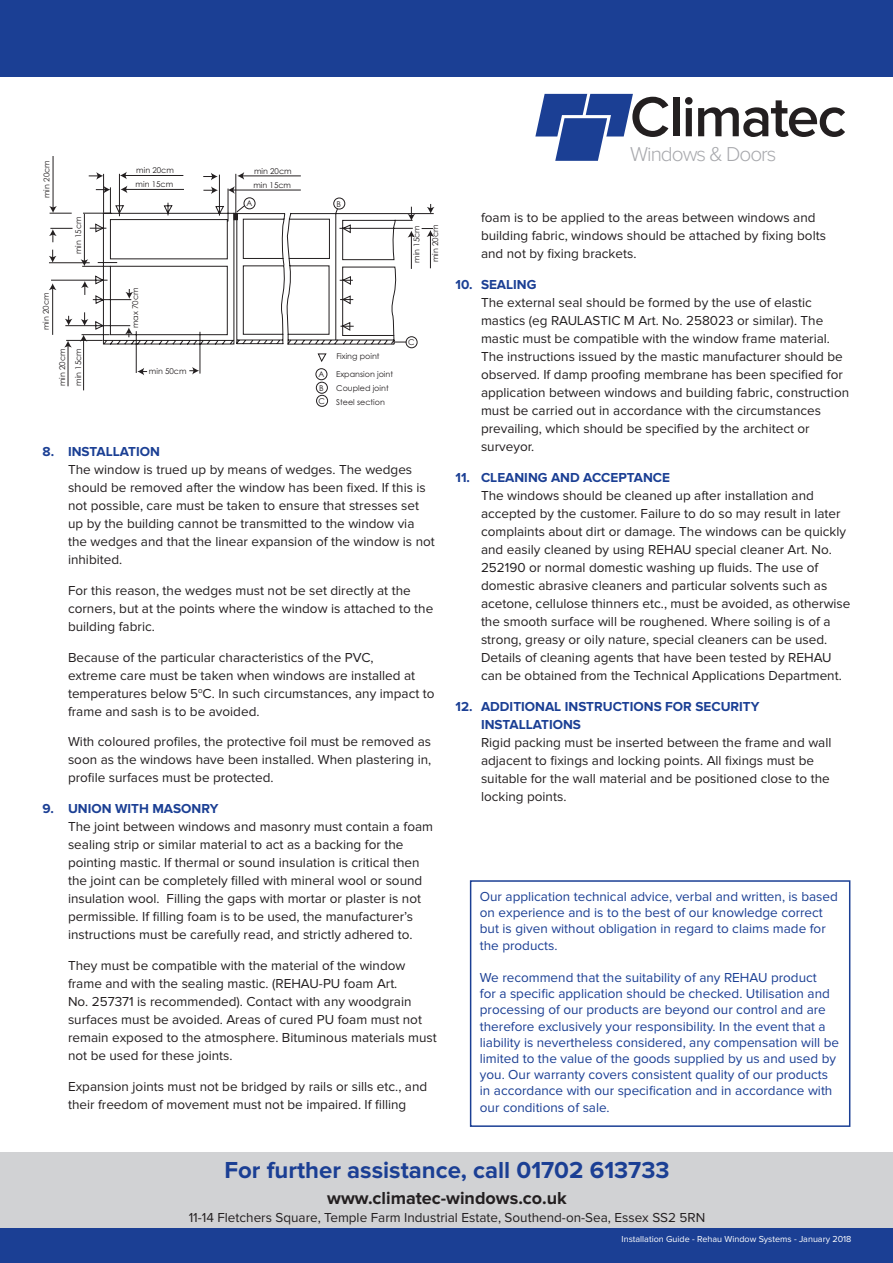
<style>
.page{position:relative;width:893px;height:1263px;background:#fff}
.page>*{position:absolute;margin:0;border:0;box-sizing:border-box;transform-origin:0 0}
.t1{font:600 58.35px "Proxima Nova";letter-spacing:-.03em;color:#231f20}
.t2{font:700 24px "Proxima Nova";color:#1b3f94}
.t3{font:300 20.85px "Proxima Nova";letter-spacing:-.05em;color:#a8a9ad}
.t4{font:700 18px "Proxima Nova";color:#231f20}
.t5{font:13.5px/18px "Proxima Nova";color:#231f20}
.t6{font:13.5px/16.2px "Proxima Nova";color:#1b3f94}
.t7{font:9px "Proxima Nova";color:#fff}
.t8{font:7.95px/14px "Century Gothic";color:#231f20}
.s1{font-weight:700;color:#1b3f94}
</style>
<div class="page">
<div style="left:470px;top:880px;width:380px;height:247px;border:2px solid #1b3f94"></div>
<svg style="left:49px;top:173px;width:385px;height:201px"></svg>
<svg style="left:192px;top:367px;width:7px;height:7px"></svg>
<svg style="left:125px;top:289px;width:8px;height:10px"></svg>
<svg style="left:427px;top:204px;width:7px;height:10px"></svg>
<hr style="left:430px;top:235px;width:1px;height:33px;background:#231f20">
<svg style="left:427px;top:230px;width:7px;height:7px"></svg>
<svg style="left:89px;top:172px;width:14px;height:8px"></svg>
<svg style="left:203px;top:173px;width:15px;height:7px"></svg>
<svg style="left:203px;top:186px;width:15px;height:8px"></svg>
<svg style="left:96px;top:186px;width:14px;height:7px"></svg>
<hr style="left:125px;top:175px;width:58px;height:1px;background:#231f20">
<svg style="left:120px;top:172px;width:7px;height:7px"></svg>
<hr style="left:242px;top:175px;width:59px;height:1px;background:#231f20">
<svg style="left:237px;top:172px;width:7px;height:8px"></svg>
<hr style="left:125px;top:189px;width:59px;height:1px;background:#231f20">
<svg style="left:121px;top:186px;width:6px;height:7px"></svg>
<svg style="left:125px;top:327px;width:8px;height:10px"></svg>
<svg style="left:137px;top:368px;width:10px;height:7px"></svg>
<svg style="left:65px;top:316px;width:7px;height:10px"></svg>
<svg style="left:81px;top:312px;width:7px;height:14px"></svg>
<hr style="left:84px;top:214px;width:1px;height:47px;background:#231f20">
<svg style="left:81px;top:259px;width:7px;height:7px"></svg>
<hr style="left:53px;top:156px;width:1px;height:52px;background:#231f20">
<svg style="left:49px;top:206px;width:8px;height:7px"></svg>
<hr style="left:83px;top:340px;width:1px;height:50px;background:#231f20">
<svg style="left:80px;top:335px;width:7px;height:7px"></svg>
<hr style="left:68px;top:345px;width:1px;height:41px;background:#231f20">
<svg style="left:64px;top:341px;width:8px;height:6px"></svg>
<hr style="left:52px;top:288px;width:1px;height:47px;background:#231f20">
<svg style="left:49px;top:283px;width:7px;height:7px"></svg>
<svg style="left:49px;top:229px;width:8px;height:13px"></svg>
<svg style="left:49px;top:250px;width:7px;height:13px"></svg>
<svg style="left:81px;top:281px;width:8px;height:14px"></svg>
<svg style="left:228px;top:186px;width:190px;height:221px"></svg>
<svg style="left:90px;top:228px;width:16px;height:1px"></svg>
<div style="left:0;top:1152px;width:893px;height:77px;background:#d1d2d4"></div>
<div style="left:0;top:0;width:893px;height:77px;background:#1b3f94"></div>
<div style="left:0;top:1229px;width:893px;height:34px;background:#1b3f94"></div>
<svg style="left:535px;top:94px;width:98px;height:67px"></svg>
<p class="t8" style="left:40px;top:198px;width:39px;rotate:-90deg">min 20cm</p>
<p class="t8" style="left:71px;top:254px;width:39px;rotate:-90deg">min 15cm</p>
<p class="t8" style="left:136px;top:163px;width:40px">min 20cm min 15cm</p>
<p class="t8" style="left:253px;top:164px;width:40px">min 20cm min 15cm</p>
<p class="t8" style="left:246px;top:196px;width:7px">A</p>
<p class="t8" style="left:337px;top:197px;width:6px">B</p>
<p class="t8" style="left:39px;top:330px;width:39px;rotate:-90deg">min 20cm</p>
<p class="t8" style="left:128px;top:328px;width:42px;rotate:-90deg">max 70cm</p>
<p class="t8" style="left:55px;top:386px;width:39px;rotate:-90deg">min 20cm</p>
<p class="t8" style="left:71px;top:386px;width:39px;rotate:-90deg">min 15cm</p>
<p class="t8" style="left:149px;top:364px;width:39px">min 50cm</p>
<p class="t8" style="left:319px;top:367px;width:7px;line-height:13.5px">A<br>B</p>
<p class="t8" style="left:319px;top:394px;width:8px">C</p>
<p class="t8" style="left:336px;top:348px;width:58px;line-height:17.4px">Fixing point<br>Expansion joint</p>
<p class="t8" style="left:336px;top:381px;width:54px;line-height:13.5px">Coupled joint<br>Steel section</p>
<p class="t8" style="left:410px;top:263px;width:39px;rotate:-90deg">min 15cm</p>
<p class="t8" style="left:428px;top:262px;width:39px;rotate:-90deg">min 20cm</p>
<p class="t8" style="left:408px;top:335px;width:8px">C</p>
<p class="t5" style="left:68px;top:443px;width:368px;text-indent:-26px"><span class="s1">8. INSTALLATION<br></span>The window is trued up by means of wedges. The wedges should be removed after the window has been fixed. If this is not possible, care must be taken to ensure that stresses set up by the building cannot be transmitted to the window via the wedges and that the linear expansion of the window is not inhibited.</p>
<p class="t5" style="left:68px;top:582px;width:367px">For this reason, the wedges must not be set directly at the corners, but at the points where the window is attached to the building fabric.</p>
<p class="t5" style="left:68px;top:649px;width:368px">Because of the particular characteristics of the PVC,<br>extreme care must be taken when windows are installed at temperatures below 5<sup>o</sup>C. In such circumstances, any impact to frame and sash is to be avoided.</p>
<p class="t5" style="left:68px;top:733px;width:365px;text-align:justify">With coloured profiles, the protective foil must be removed as soon as the windows have been installed. When plastering in, profile surfaces must be protected.</p>
<p class="t5" style="left:68px;top:800px;width:367px;text-indent:-26px"><span class="s1">9. UNION WITH MASONRY<br></span>The joint between windows and masonry must contain a foam sealing strip or similar material to act as a backing for the pointing mastic. If thermal or sound insulation is critical then the joint can be completely filled with mineral wool or sound insulation wool. Filling the gaps with mortar or plaster is not permissible. If filling foam is to be used, the manufacturer’s instructions must be carefully read, and strictly adhered to.</p>
<p class="t5" style="left:68px;top:957px;width:370px">They must be compatible with the material of the window frame and with the sealing mastic. (REHAU-PU foam Art.<br>No. 257371 is recommended). Contact with any woodgrain surfaces must be avoided. Areas of cured PU foam must not remain exposed to the atmosphere. Bituminous materials must not be used for these joints.</p>
<p class="t5" style="left:68px;top:1078px;width:361px">Expansion joints must not be bridged by rails or sills etc., and their freedom of movement must not be impaired. If filling</p>
<p class="t1" style="left:630px;top:83px;width:218px">Climatec</p>
<p class="t3" style="left:630px;top:142px;width:148px">Windows &amp; Doors</p>
<p class="t5" style="left:481px;top:209px;width:346px">foam is to be applied to the areas between windows and building fabric, windows should be attached by fixing bolts and not by fixing brackets.</p>
<p class="t5" style="left:481px;top:276px;width:370px;text-indent:-26px"><span class="s1">10. SEALING<br></span>The external seal should be formed by the use of elastic mastics (eg RAULASTIC M Art. No. 258023 or similar). The mastic must be compatible with the window frame material.<br>The instructions issued by the mastic manufacturer should be observed. If damp proofing membrane has been specified for application between windows and building fabric, construction must be carried out in accordance with the circumstances prevailing, which should be specified by the architect or surveyor.</p>
<p class="t5" style="left:481px;top:469px;width:371px;text-indent:-26px"><span class="s1">11. CLEANING AND ACCEPTANCE<br></span>The windows should be cleaned up after installation and accepted by the customer. Failure to do so may result in later complaints about dirt or damage. The windows can be quickly and easily cleaned by using REHAU special cleaner Art. No.<br>252190 or normal domestic washing up fluids. The use of domestic abrasive cleaners and particular solvents such as acetone, cellulose thinners etc., must be avoided, as otherwise the smooth surface will be roughened. Where soiling is of a strong, greasy or oily nature, special cleaners can be used.<br>Details of cleaning agents that have been tested by REHAU can be obtained from the Technical Applications Department.</p>
<p class="t5" style="left:481px;top:698px;width:352px;text-indent:-26px"><span class="s1">12. ADDITIONAL INSTRUCTIONS FOR SECURITY INSTALLATIONS<br></span>Rigid packing must be inserted between the frame and wall adjacent to fixings and locking points. All fixings must be suitable for the wall material and be positioned close to the locking points.</p>
<p class="t6" style="left:480px;top:889px;width:360px">Our application technical advice, verbal and written, is based on experience and is to the best of our knowledge correct but is given without obligation in regard to claims made for the products.</p>
<p class="t6" style="left:480px;top:970px;width:361px">We recommend that the suitability of any REHAU product<br>for a specific application should be checked. Utilisation and processing of our products are beyond our control and are therefore exclusively your responsibility. In the event that a liability is nevertheless considered, any compensation will be limited to the value of the goods supplied by us and used by you. Our warranty covers consistent quality of our products in accordance with our specification and in accordance with our conditions of sale.</p>
<p class="t2" style="left:224px;top:1156px;width:447px">For further assistance, call 01702 613733</p>
<p class="t4" style="left:327px;top:1187px;width:241px">www.climatec-windows.co.uk</p>
<p class="t5" style="left:189px;top:1209px;width:518px">11-14 Fletchers Square, Temple Farm Industrial Estate, Southend-on-Sea, Essex SS2 5RN</p>
<p class="t7" style="left:621px;top:1234px;width:231px">Installation Guide - Rehau Window Systems - January 2018</p>
</div>
